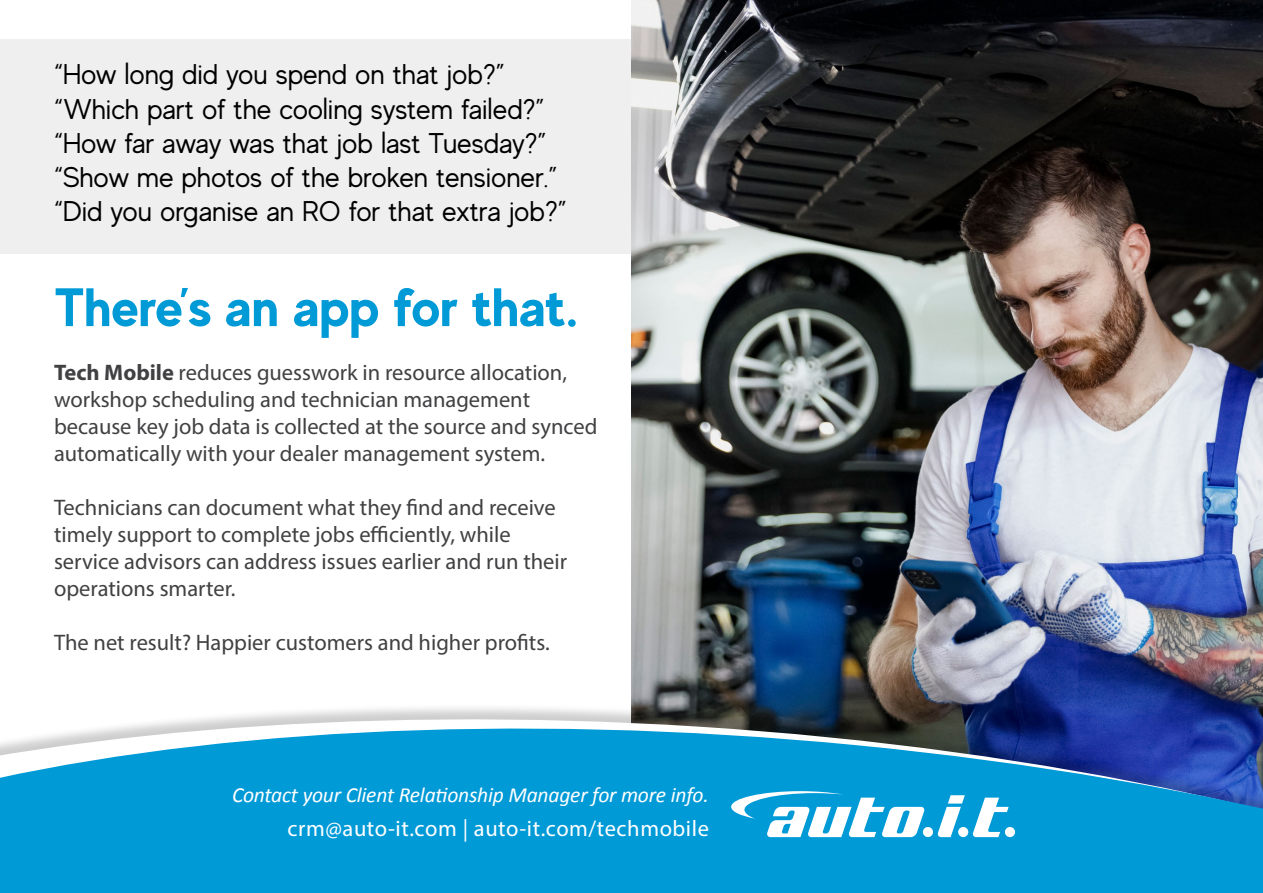
<style>
.page{position:relative;width:1263px;height:893px;background:#fff}
.page>*{position:absolute;margin:0;border:0;box-sizing:border-box;transform-origin:0 0}
.t1{font:700 54px "MADE Evolve Sans";color:#009ad7}
.t2{font:28.5px/34.2px "MADE Evolve Sans";color:#000}
.t3{font:22.5px/27px "Myriad Pro";color:#414042}
.t4{font:22.5px "Myriad Pro";letter-spacing:.025em;color:#fff}
.t5{font:italic 21.6px "Calibri";letter-spacing:-.01em;color:#fff}
.s1{font-weight:700}
</style>
<div class="page">
<div style="left:0;top:39px;width:631px;height:214px;background:#efeff0"></div>
<img style="left:631px;top:0;width:632px;height:677px">
<svg style="left:0;top:677px;width:1263px;height:216px;background:#3197c9"></svg>
<svg style="left:731px;top:791px;width:194px;height:46px"></svg>
<svg style="left:937px;top:795px;width:28px;height:42px"></svg>
<svg style="left:972px;top:798px;width:37px;height:39px"></svg>
<div style="left:923px;top:827px;width:10px;height:10px;background:#fff;border-radius:50%"></div>
<div style="left:958px;top:827px;width:10px;height:10px;background:#fff;border-radius:50%"></div>
<div style="left:1005px;top:827px;width:10px;height:10px;background:#fff;border-radius:50%"></div>
<p class="t2" style="left:54px;top:57px;width:514px">“How long did you spend on that job?” “Which part of the cooling system failed?” “How far away was that job last Tuesday?” “Show me photos of the broken tensioner.” “Did you organise an RO for that extra job?”</p>
<h1 class="t1" style="left:54px;top:273px;width:525px">There’s an app for that.</h1>
<p class="t3" style="left:54px;top:359px;width:545px"><span class="s1">Tech Mobile</span> reduces guesswork in resource allocation, workshop scheduling and technician management because key job data is collected at the source and synced automatically with your dealer management system.</p>
<p class="t3" style="left:54px;top:494px;width:515px">Technicians can document what they find and receive timely support to complete jobs efficiently, while service advisors can address issues earlier and run their operations smarter.</p>
<p class="t3" style="left:54px;top:629px;width:497px">The net result? Happier customers and higher profits.</p>
<p class="t5" style="left:232px;top:780px;width:478px">Contact your Client Relationship Manager for more info.</p>
<p class="t4" style="left:287px;top:814px;width:423px">crm@auto-it.com | auto-it.com/techmobile</p>
</div>
